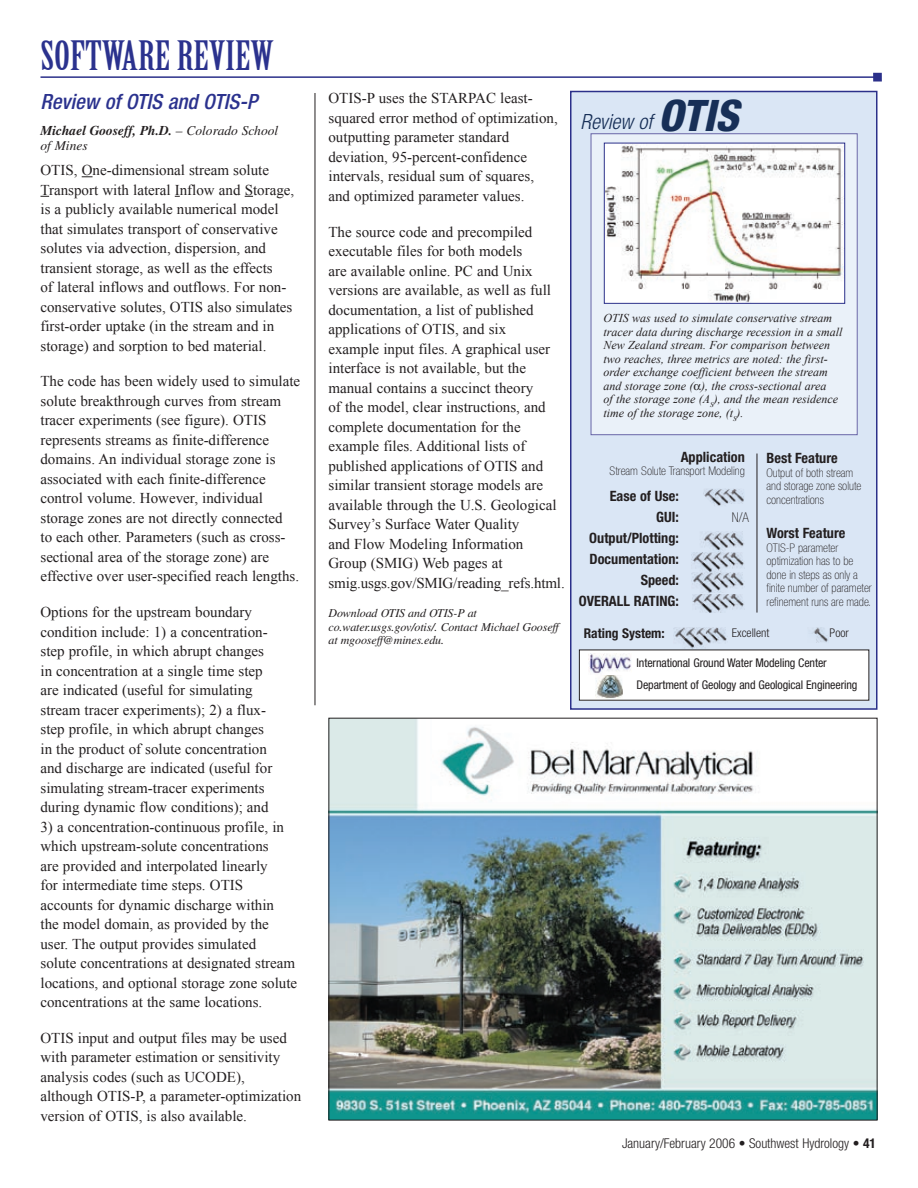
<style>
.page{position:relative;width:918px;height:1188px;background:#fff}
.page>*{position:absolute;margin:0;border:0;box-sizing:border-box;transform-origin:0 0}
.Section_Heading_-_Depts{font:39.6px "Birch";color:#2b328e;scale:1.25 1}
.Headings{font:italic 500 condensed 21px "Helvetica Neue LT";color:#2b328e}
.Body{font:italic 300 condensed 21px "Helvetica Neue LT";color:#172f57}
.Body-2{font:15px/19.5px "Times New Roman";color:#231f20}
.Body-3{font:700 condensed 14.25px/21px "Helvetica Neue LT";color:#231f20;text-align:right}
.Tag_line_-_Depts{font:italic 13.5px/15px "Times";color:#231f20}
.t1{font:300 condensed 13.5px "Helvetica Neue LT";color:#231f20}
.Body-4{font:700 condensed 13.5px "Helvetica Neue LT";color:#231f20}
.t2{font:100 condensed 13.5px "Helvetica Neue LT";color:#231f20}
.t3{font:italic 12px/13.5px "Times New Roman";color:#231f20}
.Body-5{font:100 condensed 12px/13.5px "Helvetica Neue LT";color:#231f20}
.Contact_line{font:italic 12px/13.5px "Times";letter-spacing:-.01em;color:#231f20}
.t4{font:condensed 12px "Helvetica Neue LT";letter-spacing:-.01em;color:#231f20}
.Body-6{font:300 condensed 12px "Helvetica Neue LT";color:#231f20}
.s1{font-weight:700}
.s2{font-weight:800;font-size:43.5px}
</style>
<div class="page">
<hr style="left:315px;top:93px;width:1px;height:612px;background:#231f20">
<svg style="left:40px;top:76px;width:833px;height:2px;background:#5f62a6"></svg>
<img style="left:330px;top:720px;width:545px;height:398px">
<div style="left:873px;top:73px;width:9px;height:9px;background:#2b308a"></div>
<div style="left:571px;top:92px;width:306px;height:617px;background:#dae6f5"></div>
<div style="left:570px;top:91px;width:308px;height:619px;border:2px solid #2b308a"></div>
<div style="left:591px;top:134px;width:266px;height:301px;background:#eaf1f9"></div>
<div style="left:591px;top:133px;width:267px;height:302px;border:1px solid #6966a7"></div>
<div style="left:579px;top:650px;width:290px;height:50px;background:#fff"></div>
<img style="left:595px;top:675px;width:28px;height:23px">
<img style="left:588px;top:654px;width:43px;height:20px">
<img style="left:606px;top:145px;width:237px;height:157px">
<div style="left:604px;top:143px;width:241px;height:161px;border:1px solid #2b308a"></div>
<img style="left:812px;top:627px;width:16px;height:16px">
<img style="left:674px;top:627px;width:53px;height:21px">
<img style="left:692px;top:573px;width:52px;height:40px">
<img style="left:692px;top:531px;width:52px;height:40px">
<img style="left:703px;top:489px;width:41px;height:17px">
<svg style="left:756px;top:453px;width:2px;height:160px"></svg>
<p class="Section_Heading_-_Depts" style="left:40px;top:35px;width:188px">SOFTWARE REVIEW</p>
<p class="Headings" style="left:40px;top:89px;width:218px">Review of OTIS and OTIS-P</p>
<p class="Tag_line_-_Depts" style="left:40px;top:123px;width:239px"><span class="s1">Michael Gooseff, Ph.D.</span> – Colorado School of Mines</p>
<p class="Body-2" style="left:40px;top:160px;width:255px">OTIS, One-dimensional stream solute Transport with lateral Inflow and Storage, is a publicly available numerical model that simulates transport of conservative solutes via advection, dispersion, and transient storage, as well as the effects<br>of lateral inflows and outflows. For non&shy;conservative solutes, OTIS also simulates first-order uptake (in the stream and in storage) and sorption to bed material.</p>
<p class="Body-2" style="left:40px;top:371px;width:261px">The code has been widely used to simulate solute breakthrough curves from stream tracer experiments (see figure). OTIS represents streams as finite-difference domains. An individual storage zone is associated with each finite-difference control volume. However, individual storage zones are not directly connected<br>to each other. Parameters (such as cross&shy;sectional area of the storage zone) are effective over user-specified reach lengths.</p>
<p class="Body-2" style="left:40px;top:602px;width:233px">Options for the upstream boundary condition include: 1) a concentration&shy;step profile, in which abrupt changes in concentration at a single time step are indicated (useful for simulating stream tracer experiments); 2) a flux&shy;step profile, in which abrupt changes in the product of solute concentration and discharge are indicated (useful for simulating stream-tracer experiments during dynamic flow conditions); and</p>
<p class="Body-2" style="left:40px;top:817px;width:258px">3) a concentration-continuous profile, in which upstream-solute concentrations<br>are provided and interpolated linearly<br>for intermediate time steps. OTIS accounts for dynamic discharge within<br>the model domain, as provided by the user. The output provides simulated<br>solute concentrations at designated stream locations, and optional storage zone solute concentrations at the same locations.</p>
<p class="Body-2" style="left:40px;top:1028px;width:262px">OTIS input and output files may be used with parameter estimation or sensitivity analysis codes (such as UCODE),<br>although OTIS-P, a parameter-optimization version of OTIS, is also available.</p>
<p class="Body-2" style="left:328px;top:88px;width:231px">OTIS-P uses the STARPAC least&shy;squared error method of optimization, outputting parameter standard deviation, 95-percent-confidence intervals, residual sum of squares, and optimized parameter values.</p>
<p class="Body-2" style="left:328px;top:222px;width:238px">The source code and precompiled executable files for both models<br>are available online. PC and Unix versions are available, as well as full documentation, a list of published applications of OTIS, and six<br>example input files. A graphical user interface is not available, but the manual contains a succinct theory<br>of the model, clear instructions, and complete documentation for the example files. Additional lists of published applications of OTIS and similar transient storage models are available through the U.S. Geological Survey’s Surface Water Quality<br>and Flow Modeling Information Group (SMIG) Web pages at smig.usgs.gov/SMIG/reading_refs.html.</p>
<p class="Contact_line" style="left:328px;top:607px;width:232px">Download OTIS and OTIS-P at co.water.usgs.gov/otis/. Contact Michael Gooseff at mgooseff@mines.edu.</p>
<p class="Body" style="left:580px;top:110px;width:160px">Review of <span class="s2">OTIS</span></p>
<p class="t3" style="left:604px;top:311px;width:240px">OTIS was used to simulate conservative stream tracer data during discharge recession in a small New Zealand stream. For comparison between two reaches, three metrics are noted: the first&shy;order exchange coefficient between the stream and storage zone ( ), the cross-sectional area<br>of the storage zone (A<sub>S</sub>), and the mean residence time of the storage zone, (t<sub>S</sub>).</p>
<p class="Body-3" style="left:681px;top:446px;width:66px">Application</p>
<p class="Body-5" style="left:610px;top:464px;width:137px">Stream Solute Transport Modeling</p>
<p class="Body-3" style="left:767px;top:447px;width:73px">Best Feature</p>
<p class="Body-5" style="left:767px;top:466px;width:96px">Output of both stream and storage zone solute concentrations</p>
<p class="Body-3" style="left:767px;top:522px;width:80px">Worst Feature</p>
<p class="Body-5" style="left:767px;top:541px;width:107px">OTIS-P parameter optimization has to be done in steps as only a finite number of parameter refinement runs are made.</p>
<p class="Body-3" style="left:589px;top:485px;width:91px">Ease of Use:<br>GUI:<br>Output/Plotting:<br>Documentation:<br>Speed:</p>
<p class="Body-3" style="left:579px;top:590px;width:102px">OVERALL RATING:</p>
<p class="t2" style="left:732px;top:510px;width:19px">N/A</p>
<p class="Body-4" style="left:584px;top:625px;width:83px">Rating System:</p>
<p class="Body-6" style="left:732px;top:626px;width:39px">Excellent</p>
<p class="Body-6" style="left:830px;top:626px;width:21px">Poor</p>
<p class="t4" style="left:637px;top:656px;width:192px">International Ground Water Modeling Center</p>
<p class="t4" style="left:637px;top:678px;width:222px">Department of Geology and Geological Engineering</p>
<p class="t1" style="left:622px;top:1135px;width:255px">January/February 2006 • Southwest Hydrology • <span class="s1">41</span></p>
</div>
